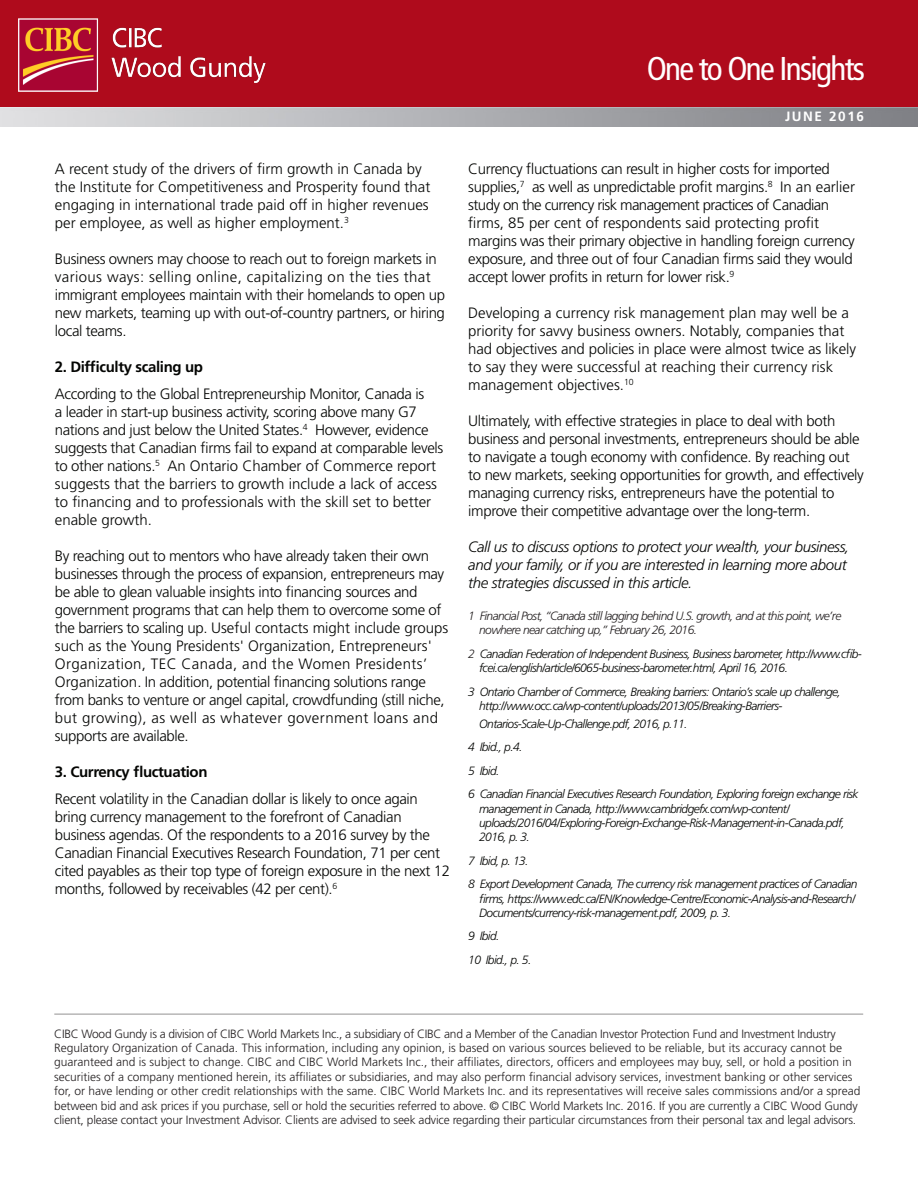
<style>
.page{position:relative;width:918px;height:1188px;background:#fff}
.page>*{position:absolute;margin:0;border:0;box-sizing:border-box;transform-origin:0 0}
.t1{font:condensed 33px "Frutiger LT Std";letter-spacing:-.05em;color:#fff}
.t2{font:300 15px/18px "Frutiger LT Std";letter-spacing:-.025em;color:#040503}
.t3{font:300 15px/18px "Frutiger LT Std";color:#040503}
.t4{font:italic 300 15px/18px "Frutiger LT Std";letter-spacing:-.025em;color:#040503}
.t5{font:700 15px "Frutiger LT Std";letter-spacing:-.025em;color:#040503}
.t6{font:700 13.5px "Frutiger LT Std";letter-spacing:.12em;color:#fff}
.t7{font:300 12px/14.4px "Frutiger LT Std";color:#231f20}
.t8{font:italic 300 12px/14.4px "Frutiger LT Std";letter-spacing:-.05em;color:#040503}
.t9{font:italic 300 12px/14.4px "Frutiger LT Std";letter-spacing:-.05em;color:#231f20}
.s1{color:#231f20}
</style>
<div class="page">
<div style="left:0;top:0;width:918px;height:108px;background:#af0b1c"></div>
<img style="left:0;top:107px;width:918px;height:19px">
<img style="left:19px;top:18px;width:246px;height:74px">
<hr style="left:54px;top:1014px;width:809px;height:1px;background:#231f20">
<p class="t3" style="left:55px;top:160px;width:377px">A recent study of the drivers of firm growth in Canada by the Institute for Competitiveness and Prosperity found that engaging in international trade paid off in higher revenues per employee, as well as higher employment.<sup>3</sup></p>
<p class="t2" style="left:55px;top:250px;width:392px">Business owners may choose to reach out to foreign markets in various ways: selling online, capitalizing on the ties that immigrant employees maintain with their homelands to open up new markets, teaming up with out-of-country partners, or hiring local teams.</p>
<p class="t5" style="left:55px;top:358px;width:150px">2. Difficulty scaling up</p>
<p class="t2" style="left:55px;top:385px;width:390px">According to the Global Entrepreneurship Monitor, Canada is<br>a leader in start-up business activity, scoring above many G7 nations and just below the United States.<sup>4</sup> However, evidence suggests that Canadian firms fail to expand at comparable levels to other nations.<sup>5</sup> An Ontario Chamber of Commerce report suggests that the barriers to growth include a lack of access to financing and to professionals with the skill set to better enable growth.</p>
<p class="t2" style="left:55px;top:547px;width:395px">By reaching out to mentors who have already taken their own businesses through the process of expansion, entrepreneurs may be able to glean valuable insights into financing sources and government programs that can help them to overcome some of the barriers to scaling up. Useful contacts might include groups such as the Young Presidents' Organization, Entrepreneurs' Organization, TEC Canada, and the Women Presidents’ Organization. In addition, potential financing solutions range from banks to venture or angel capital, crowdfunding (still niche, but growing), as well as whatever government loans and supports are available.</p>
<p class="t5" style="left:55px;top:763px;width:154px">3. Currency fluctuation</p>
<p class="t2" style="left:55px;top:790px;width:397px">Recent volatility in the Canadian dollar is likely to once again bring currency management to the forefront of Canadian business agendas. Of the respondents to a 2016 survey by the Canadian Financial Executives Research Foundation, 71 per cent cited payables as their top type of foreign exposure in the next 12 months, followed by receivables (42 per cent).<sup>6</sup></p>
<p class="t1" style="left:647px;top:50px;width:220px">One to One Insights</p>
<p class="t6" style="left:785px;top:108px;width:80px">JUNE 2016</p>
<p class="t2" style="left:468px;top:160px;width:388px">Currency fluctuations can result in higher costs for imported supplies,<sup>7</sup> as well as unpredictable profit margins.<sup>8</sup> In an earlier study on the currency risk management practices of Canadian firms, 85 per cent of respondents said protecting profit margins was their primary objective in handling foreign currency exposure, and three out of four Canadian firms said they would accept lower profits in return for lower risk.<sup>9</sup></p>
<p class="t3" style="left:468px;top:304px;width:389px">Developing a currency risk management plan may well be a priority for savvy business owners. Notably, companies that had objectives and policies in place were almost twice as likely to say they were successful at reaching their currency risk management objectives.<sup>10</sup></p>
<p class="t2" style="left:468px;top:412px;width:397px">Ultimately, with effective strategies in place to deal with both business and personal investments, entrepreneurs should be able to navigate a tough economy with confidence. By reaching out to new markets, seeking opportunities for growth, and effectively managing currency risks, entrepreneurs have the potential to improve their competitive advantage over the long-term.</p>
<p class="t4" style="left:468px;top:538px;width:383px">Call us to discuss options to protect your wealth, your business, and your family, or if you are interested in learning more about the strategies discussed in this article.</p>
<p class="t9" style="left:479px;top:609px;width:364px;text-indent:-11px">1 Financial Post, “Canada still lagging behind U.S. growth, and at this point, we’re nowhere near catching up,” February 26, 2016.</p>
<p class="t8" style="left:479px;top:647px;width:384px;text-indent:-11px"><span class="s1">2</span> Canadian Federation of Independent Business, Business barometer, http://www.cfib&shy;fcei.ca/english/article/6065-business-barometer.html, April 16, 2016.</p>
<p class="t8" style="left:468px;top:684px;width:374px">3 Ontario Chamber of Commerce, Breaking barriers: Ontario’s scale up challenge,</p>
<p class="t8" style="left:479px;top:699px;width:305px">http://www.occ.ca/wp-content/uploads/2013/05/Breaking-Barriers-</p>
<p class="t8" style="left:479px;top:717px;width:210px">Ontarios-Scale-Up-Challenge.pdf, 2016, p.11.</p>
<p class="t8" style="left:468px;top:740px;width:56px">4 Ibid., p.4.</p>
<p class="t8" style="left:468px;top:764px;width:33px">5 Ibid.</p>
<p class="t8" style="left:479px;top:787px;width:381px;text-indent:-11px">6 Canadian Financial Executives Research Foundation, Exploring foreign exchange risk management in Canada, http://www.cambridgefx.com/wp-content/ uploads/2016/04/Exploring-Foreign-Exchange-Risk-Management-in-Canada.pdf, 2016, p. 3.</p>
<p class="t8" style="left:468px;top:854px;width:62px">7 Ibid, p. 13.</p>
<p class="t8" style="left:479px;top:877px;width:380px;text-indent:-11px">8 Export Development Canada, The currency risk management practices of Canadian firms, https://www.edc.ca/EN/Knowledge-Centre/Economic-Analysis-and-Research/<br>Documents/currency-risk-management.pdf, 2009, p. 3.</p>
<p class="t8" style="left:468px;top:929px;width:33px">9 Ibid.</p>
<p class="t8" style="left:468px;top:953px;width:65px">10 Ibid., p. 5.</p>
<p class="t7" style="left:54px;top:1026px;width:808px">CIBC Wood Gundy is a division of CIBC World Markets Inc., a subsidiary of CIBC and a Member of the Canadian Investor Protection Fund and Investment Industry Regulatory Organization of Canada. This information, including any opinion, is based on various sources believed to be reliable, but its accuracy cannot be guaranteed and is subject to change. CIBC and CIBC World Markets Inc., their affiliates, directors, officers and employees may buy, sell, or hold a position in securities of a company mentioned herein, its affiliates or subsidiaries, and may also perform financial advisory services, investment banking or other services for, or have lending or other credit relationships with the same. CIBC World Markets Inc. and its representatives will receive sales commissions and/or a spread between bid and ask prices if you purchase, sell or hold the securities referred to above. © CIBC World Markets Inc. 2016. If you are currently a CIBC Wood Gundy client, please contact your Investment Advisor. Clients are advised to seek advice regarding their particular circumstances from their personal tax and legal advisors.</p>
</div>
